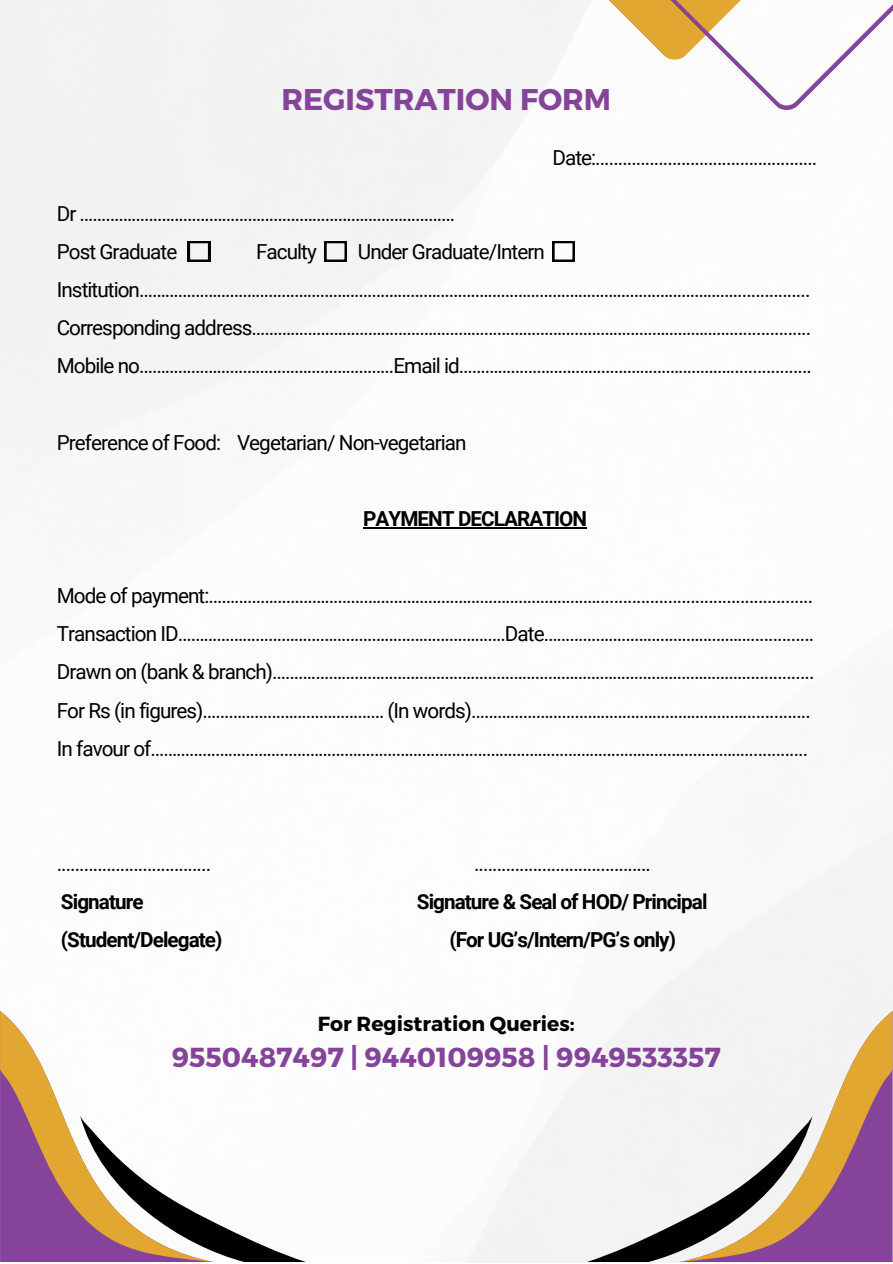
<style>
.page{position:relative;width:893px;height:1264px;background:#fff}
.page>*{position:absolute;margin:0;border:0;box-sizing:border-box;transform-origin:0 0}
.t1{font:700 30px "Montserrat";color:#85449a}
.t2{font:700 27.45px "Montserrat";color:#85449a}
.t3{font:20.7px "Roboto";letter-spacing:-.045em;color:#000}
.t4{font:700 20.7px "Roboto";letter-spacing:-.045em;color:#000}
.t5{font:700 20.4px "Montserrat";color:#010101}
</style>
<div class="page">
<img style="left:0;top:0;width:892px;height:1262px">
<svg style="left:596px;top:0;width:296px;height:110px"></svg>
<svg style="left:0;top:1011px;width:215px;height:250px"></svg>
<svg style="left:80px;top:1114px;width:227px;height:147px"></svg>
<svg style="left:677px;top:1011px;width:215px;height:250px;fill:#f2f2f2"></svg>
<svg style="left:585px;top:1114px;width:227px;height:147px"></svg>
<hr style="left:363px;top:527px;width:223px;height:1px;background:#000">
<svg style="left:188px;top:241px;width:22px;height:20px"></svg>
<svg style="left:324px;top:241px;width:23px;height:20px"></svg>
<svg style="left:552px;top:241px;width:22px;height:20px"></svg>
<p class="t1" style="left:281px;top:80px;width:331px">REGISTRATION FORM</p>
<p class="t3" style="left:552px;top:146px;width:266px">Date:.................................................</p>
<p class="t3" style="left:57px;top:201px;width:399px">Dr ……………………………………………………………………………</p>
<p class="t3" style="left:57px;top:239px;width:122px">Post Graduate</p>
<p class="t3" style="left:256px;top:239px;width:62px">Faculty</p>
<p class="t3" style="left:358px;top:239px;width:188px">Under Graduate/Intern</p>
<p class="t3" style="left:57px;top:278px;width:755px">Institution………………………………………………………………………………………………………………………….................</p>
<p class="t3" style="left:57px;top:316px;width:756px">Corresponding address…………………………………………………………………………………………………..................</p>
<p class="t3" style="left:57px;top:354px;width:756px">Mobile no…………………………………………………..Email id………………………………………………………..................</p>
<p class="t3" style="left:57px;top:431px;width:411px">Preference of Food: Vegetarian/ Non-vegetarian</p>
<p class="t4" style="left:363px;top:507px;width:226px">PAYMENT DECLARATION</p>
<p class="t3" style="left:57px;top:583px;width:757px">Mode of payment:………………………………………………………………………………................................................</p>
<p class="t3" style="left:57px;top:622px;width:759px">Transaction ID………………………………………………………………….Date…………………………………………..............</p>
<p class="t3" style="left:57px;top:660px;width:759px">Drawn on (bank &amp; branch)……….………………………………………………………………………………………................</p>
<p class="t3" style="left:57px;top:698px;width:755px">For Rs (in figures)…………………………………… (In words)………………………………………………………...............</p>
<p class="t3" style="left:57px;top:736px;width:753px">In favour of…………………………………………………………………………………………………………………………..............</p>
<p class="t3" style="left:57px;top:851px;width:156px">..................................</p>
<p class="t3" style="left:474px;top:851px;width:178px">.......................................</p>
<p class="t4" style="left:61px;top:889px;width:84px">Signature</p>
<p class="t4" style="left:417px;top:889px;width:292px">Signature &amp; Seal of HOD/ Principal</p>
<p class="t4" style="left:61px;top:927px;width:163px">(Student/Delegate)</p>
<p class="t4" style="left:449px;top:927px;width:228px">(For UG’s/Intern/PG’s only)</p>
<p class="t5" style="left:318px;top:1010px;width:258px">For Registration Queries:</p>
<p class="t2" style="left:172px;top:1039px;width:550px">9550487497 | 9440109958 | 9949533357</p>
</div>
